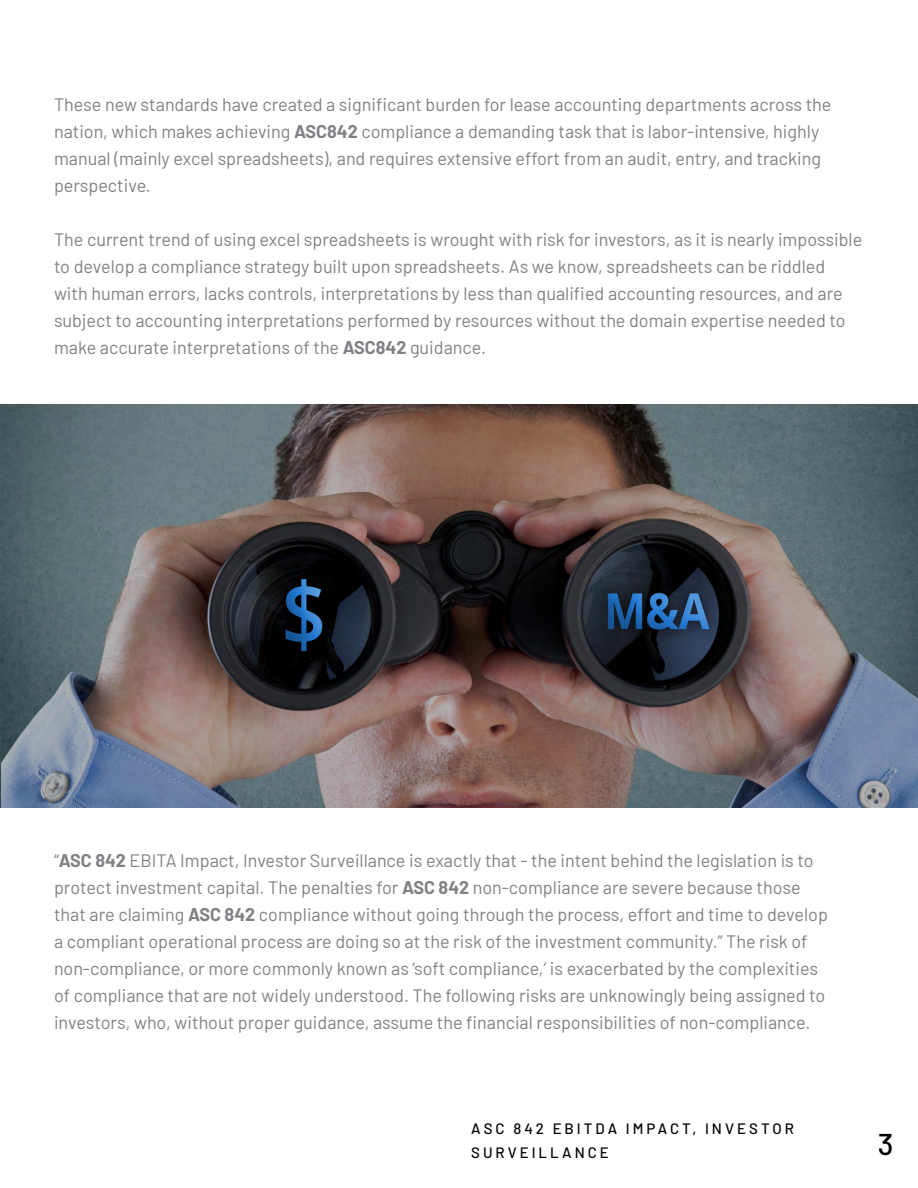
<style>
.page{position:relative;width:918px;height:1188px;background:#fff}
.page>*{position:absolute;margin:0;border:0;box-sizing:border-box;transform-origin:0 0}
.t1{font:500 30px "Barlow";color:#000}
.t2{font:18px/27px "Barlow";color:#828085}
.t3{font:500 15px/24px "Barlow";letter-spacing:.2em;color:#000}
.s1{font-weight:700}
</style>
<div class="page">
<img style="left:0;top:405px;width:918px;height:403px">
<p class="t2" style="left:54px;top:90px;width:779px">These new standards have created a significant burden for lease accounting departments across the nation, which makes achieving <span class="s1">ASC842</span> compliance a demanding task that is labor-intensive, highly manual (mainly excel spreadsheets), and requires extensive effort from an audit, entry, and tracking perspective.</p>
<p class="t2" style="left:54px;top:225px;width:810px">The current trend of using excel spreadsheets is wrought with risk for investors, as it is nearly impossible to develop a compliance strategy built upon spreadsheets. As we know, spreadsheets can be riddled with human errors, lacks controls, interpretations by less than qualified accounting resources, and are subject to accounting interpretations performed by resources without the domain expertise needed to make accurate interpretations of the <span class="s1">ASC842</span> guidance.</p>
<p class="t2" style="left:54px;top:846px;width:776px">“<span class="s1">ASC 842</span> EBITA Impact, Investor Surveillance is exactly that - the intent behind the legislation is to protect investment capital. The penalties for <span class="s1">ASC 842</span> non-compliance are severe because those that are claiming <span class="s1">ASC 842</span> compliance without going through the process, effort and time to develop a compliant operational process are doing so at the risk of the investment community.” The risk of non-compliance, or more commonly known as ‘soft compliance,’ is exacerbated by the complexities of compliance that are not widely understood. The following risks are unknowingly being assigned to investors, who, without proper guidance, assume the financial responsibilities of non-compliance.</p>
<p class="t3" style="left:471px;top:1115px;width:324px">ASC 842 EBITDA IMPACT, INVESTOR<br>SURVEILLANCE</p>
<h1 class="t1" style="left:878px;top:1122px;width:17px">3</h1>
</div>
